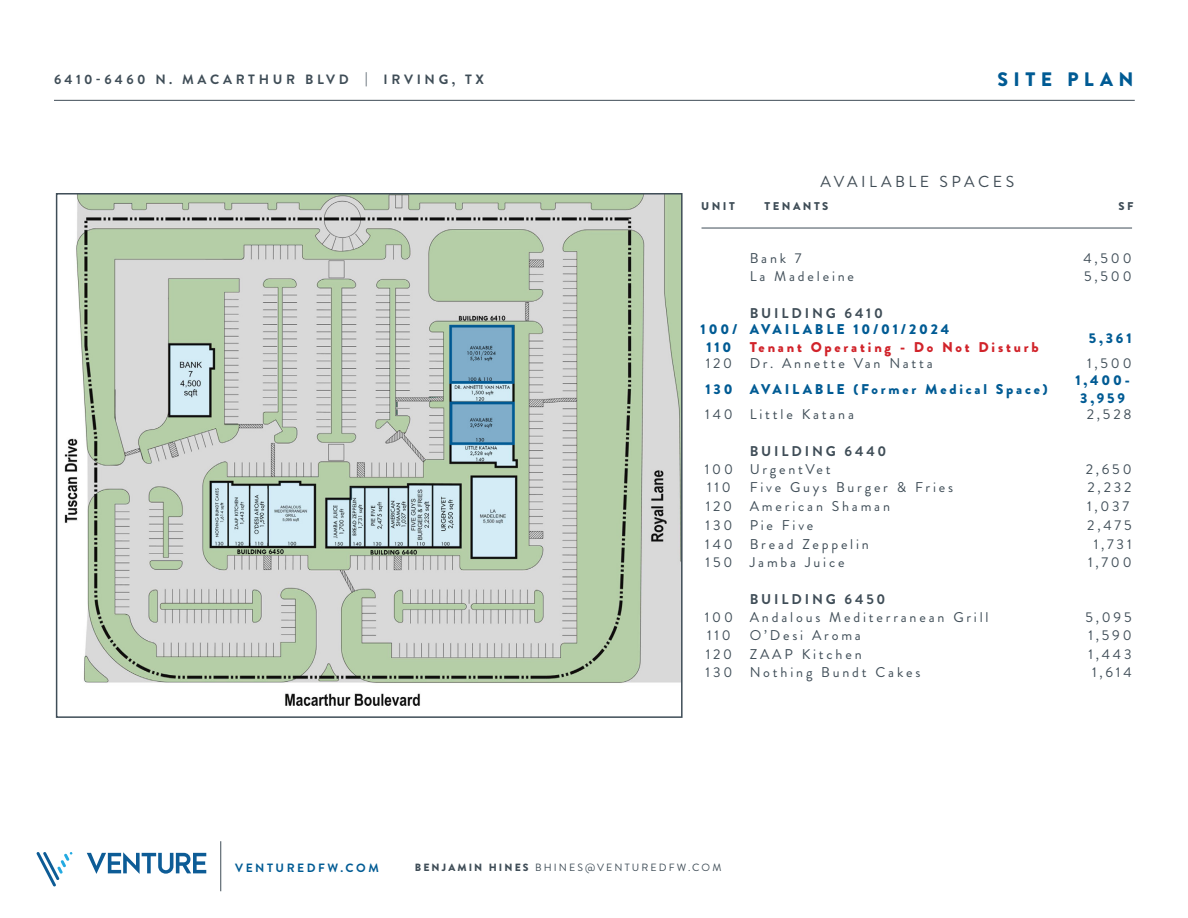
<style>
.page{position:relative;width:1188px;height:918px;background:#fff}
.page>*{position:absolute;margin:0;border:0;box-sizing:border-box;transform-origin:0 0}
.t1{font:900 19.5px "Brandon Grotesque";letter-spacing:.28em;color:#005b94}
.t2{font:15.9px "Brandon Grotesque";letter-spacing:.22em;color:#414d56}
.t3{font:14.1px "Brandon Grotesque";letter-spacing:.2em;color:#3f4d57}
.t4{font:900 14.1px/17.7px "Brandon Grotesque";letter-spacing:.2em;color:#005b94;text-align:center}
.t5{font:700 14.1px "Brandon Grotesque";letter-spacing:.2em;color:#3f4d57}
.t6{font:900 14.1px "Brandon Grotesque";letter-spacing:.2em;color:#d1232a}
.t7{font:700 13.5px "Brandon Grotesque";letter-spacing:.27em;color:#3f4d57}
.t8{font:700 12px "Brandon Grotesque";letter-spacing:.21em;color:#005b94}
.t9{font:900 11.25px "Brandon Grotesque";letter-spacing:.22em;color:#3f4d57}
.t10{font:10.5px "Brandon Grotesque";letter-spacing:.2em;color:#3f4d57}
.s1{font-weight:900}
</style>
<div class="page">
<svg style="left:37px;top:852px;width:36px;height:34px"></svg>
<svg style="left:87px;top:852px;width:119px;height:22px"></svg>
<hr style="left:220px;top:841px;width:1px;height:50px;background:#3f4d57">
<hr style="left:54px;top:100px;width:1081px;height:1px;background:#3f4d57">
<hr style="left:702px;top:228px;width:430px;height:1px;background:#3f4d57">
<img style="left:64px;top:196px;width:616px;height:509px">
<div style="left:56px;top:193px;width:627px;height:525px;border:2px solid #3f4d57"></div>
<p class="t7" style="left:54px;top:70px;width:432px">6410-6460 N. MACARTHUR BLVD | IRVING, TX</p>
<p class="t1" style="left:997px;top:66px;width:138px">SITE PLAN</p>
<p class="t2" style="left:820px;top:171px;width:195px">AVAILABLE SPACES</p>
<p class="t9" style="left:701px;top:198px;width:35px">UNIT</p>
<p class="t9" style="left:765px;top:198px;width:65px">TENANTS</p>
<p class="t9" style="left:1119px;top:198px;width:16px">SF</p>
<p class="t4" style="left:701px;top:321px;width:38px">100/</p>
<p class="t4" style="left:706px;top:338px;width:27px">110</p>
<p class="t3" style="left:750px;top:248px;width:53px">Bank 7</p>
<p class="t3" style="left:1083px;top:248px;width:50px">4,500</p>
<p class="t3" style="left:750px;top:266px;width:106px">La Madeleine</p>
<p class="t3" style="left:1084px;top:266px;width:49px">5,500</p>
<p class="t5" style="left:750px;top:303px;width:135px">BUILDING 6410</p>
<p class="t4" style="left:750px;top:321px;width:201px">AVAILABLE 10/01/2024</p>
<p class="t6" style="left:750px;top:337px;width:291px">Tenant Operating - Do Not Disturb</p>
<p class="t4" style="left:1089px;top:329px;width:44px">5,361</p>
<p class="t3" style="left:706px;top:354px;width:28px">120</p>
<p class="t3" style="left:750px;top:354px;width:185px">Dr. Annette Van Natta</p>
<p class="t3" style="left:1087px;top:354px;width:46px">1,500</p>
<p class="t4" style="left:705px;top:380px;width:29px">130</p>
<p class="t4" style="left:750px;top:380px;width:300px">AVAILABLE (Former Medical Space)</p>
<p class="t4" style="left:1075px;top:371px;width:56px">1,400-<br>3,959</p>
<p class="t3" style="left:705px;top:404px;width:29px">140</p>
<p class="t3" style="left:750px;top:404px;width:106px">Little Katana</p>
<p class="t3" style="left:1087px;top:404px;width:46px">2,528</p>
<p class="t5" style="left:750px;top:441px;width:138px">BUILDING 6440</p>
<p class="t3" style="left:705px;top:460px;width:30px">100</p>
<p class="t3" style="left:750px;top:460px;width:82px">UrgentVet</p>
<p class="t3" style="left:1086px;top:460px;width:47px">2,650</p>
<p class="t3" style="left:707px;top:478px;width:25px">110</p>
<p class="t3" style="left:750px;top:478px;width:205px">Five Guys Burger &amp; Fries</p>
<p class="t3" style="left:1087px;top:478px;width:46px">2,232</p>
<p class="t3" style="left:706px;top:497px;width:28px">120</p>
<p class="t3" style="left:750px;top:497px;width:142px">American Shaman</p>
<p class="t3" style="left:1087px;top:497px;width:44px">1,037</p>
<p class="t3" style="left:706px;top:516px;width:28px">130</p>
<p class="t3" style="left:750px;top:516px;width:65px">Pie Five</p>
<p class="t3" style="left:1087px;top:516px;width:46px">2,475</p>
<p class="t3" style="left:705px;top:534px;width:29px">140</p>
<p class="t3" style="left:750px;top:534px;width:121px">Bread Zeppelin</p>
<p class="t3" style="left:1094px;top:534px;width:39px">1,731</p>
<p class="t3" style="left:706px;top:552px;width:28px">150</p>
<p class="t3" style="left:750px;top:552px;width:96px">Jamba Juice</p>
<p class="t3" style="left:1088px;top:552px;width:45px">1,700</p>
<p class="t5" style="left:750px;top:589px;width:137px">BUILDING 6450</p>
<p class="t3" style="left:705px;top:607px;width:30px">100</p>
<p class="t3" style="left:750px;top:607px;width:240px">Andalous Mediterranean Grill</p>
<p class="t3" style="left:1086px;top:607px;width:48px">5,095</p>
<p class="t3" style="left:707px;top:626px;width:25px">110</p>
<p class="t3" style="left:750px;top:626px;width:113px">O’Desi Aroma</p>
<p class="t3" style="left:1088px;top:626px;width:45px">1,590</p>
<p class="t3" style="left:706px;top:644px;width:28px">120</p>
<p class="t3" style="left:750px;top:644px;width:114px">ZAAP Kitchen</p>
<p class="t3" style="left:1088px;top:644px;width:45px">1,443</p>
<p class="t3" style="left:706px;top:663px;width:28px">130</p>
<p class="t3" style="left:750px;top:663px;width:172px">Nothing Bundt Cakes</p>
<p class="t3" style="left:1092px;top:663px;width:41px">1,614</p>
<p class="t8" style="left:235px;top:860px;width:145px">VENTUREDFW.COM</p>
<p class="t10" style="left:415px;top:860px;width:308px"><span class="s1">BENJAMIN HINES</span> BHINES@VENTUREDFW.COM</p>
</div>
